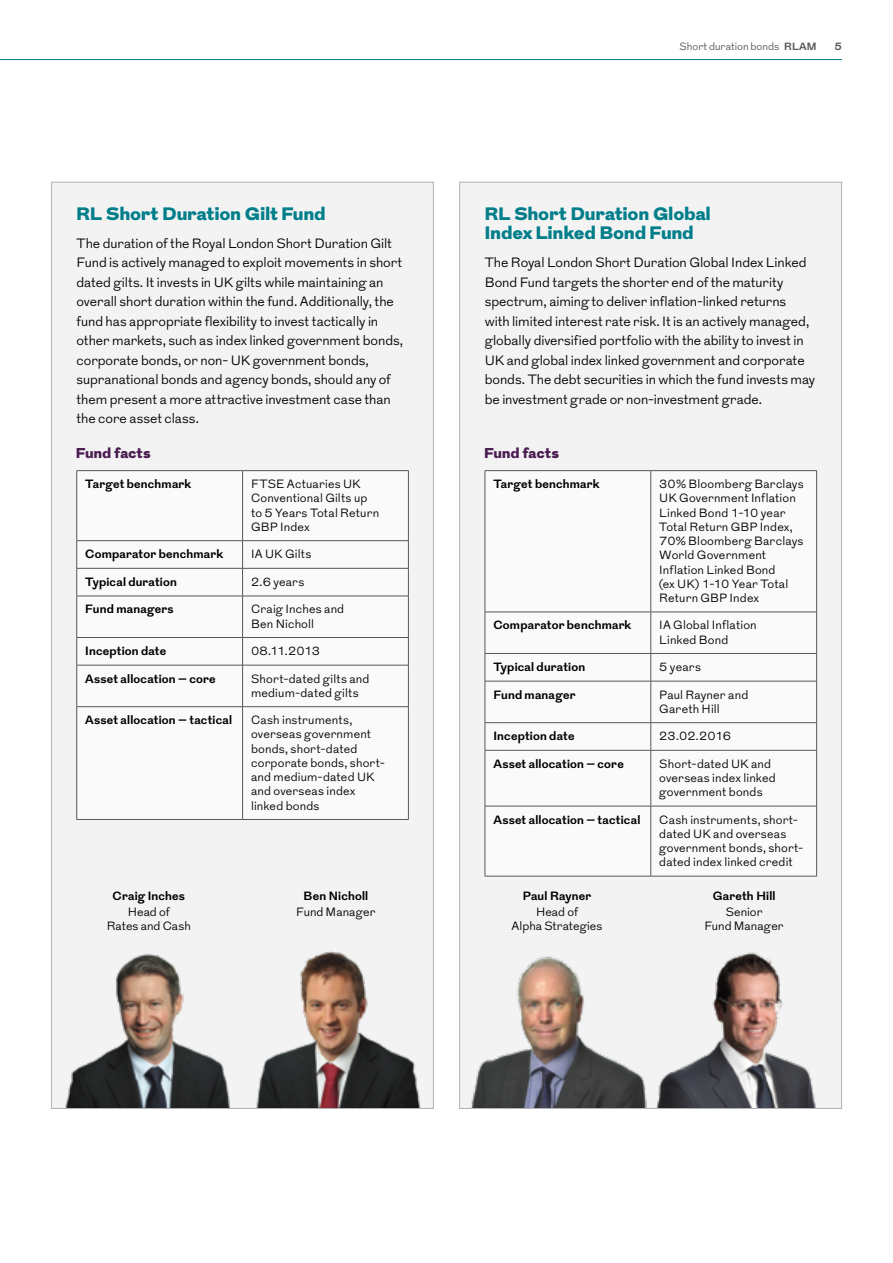
<style>
.page{position:relative;width:893px;height:1263px;background:#fff}
.page>*{position:absolute;margin:0;border:0;box-sizing:border-box;transform-origin:0 0}
.t1{font:900 18px/19.5px "Grot";letter-spacing:.025em;color:#007e8a}
.t2{font:900 14.25px "Grot";letter-spacing:.03em;color:#4a1c51}
.t3{font:300 13.5px/19.5px "Grot";letter-spacing:-.005em;color:#000}
.t4{font:300 12px/14.2px "Grot";letter-spacing:.015em;color:#000}
.t5{font:700 12px "Grot";letter-spacing:.015em;color:#000}
.t6{font:300 10.5px "Grot";color:#575756}
.t7{font:700 10.5px "Grot";color:#575756}
.s1{font-weight:700}
</style>
<div class="page">
<div style="left:51px;top:182px;width:383px;height:927px;background:#f3f3f4;border:1px solid #b3b2b2"></div>
<div style="left:459px;top:182px;width:383px;height:927px;background:#f3f3f4;border:1px solid #b3b2b2"></div>
<img style="left:655px;top:952px;width:178px;height:156px">
<img style="left:60px;top:953px;width:178px;height:155px">
<img style="left:247px;top:951px;width:178px;height:157px">
<img style="left:468px;top:956px;width:178px;height:152px">
<svg style="left:77px;top:471px;width:331px;height:348px"></svg>
<hr style="left:77px;top:470px;width:166px;height:1px;background:#575756">
<hr style="left:76px;top:471px;width:1px;height:69px;background:#575756">
<hr style="left:243px;top:470px;width:166px;height:1px;background:#575756">
<hr style="left:242px;top:471px;width:1px;height:69px;background:#575756">
<hr style="left:408px;top:471px;width:1px;height:69px;background:#575756">
<hr style="left:77px;top:540px;width:166px;height:1px;background:#575756">
<hr style="left:243px;top:540px;width:166px;height:1px;background:#575756">
<hr style="left:77px;top:568px;width:166px;height:1px;background:#575756">
<svg style="left:76px;top:541px;width:1px;height:55px"></svg>
<hr style="left:243px;top:568px;width:166px;height:1px;background:#575756">
<svg style="left:242px;top:541px;width:1px;height:55px"></svg>
<svg style="left:408px;top:541px;width:1px;height:55px"></svg>
<hr style="left:77px;top:596px;width:166px;height:1px;background:#575756">
<hr style="left:76px;top:596px;width:1px;height:41px;background:#575756">
<hr style="left:243px;top:596px;width:166px;height:1px;background:#575756">
<hr style="left:242px;top:596px;width:1px;height:41px;background:#575756">
<hr style="left:408px;top:596px;width:1px;height:41px;background:#575756">
<hr style="left:77px;top:637px;width:166px;height:1px;background:#575756">
<svg style="left:76px;top:638px;width:1px;height:27px"></svg>
<hr style="left:243px;top:637px;width:166px;height:1px;background:#575756">
<svg style="left:242px;top:638px;width:1px;height:27px"></svg>
<svg style="left:408px;top:638px;width:1px;height:27px"></svg>
<hr style="left:77px;top:665px;width:166px;height:1px;background:#575756">
<hr style="left:76px;top:665px;width:1px;height:41px;background:#575756">
<hr style="left:243px;top:665px;width:166px;height:1px;background:#575756">
<hr style="left:242px;top:665px;width:1px;height:41px;background:#575756">
<hr style="left:408px;top:665px;width:1px;height:41px;background:#575756">
<hr style="left:77px;top:706px;width:166px;height:1px;background:#575756">
<hr style="left:76px;top:707px;width:1px;height:112px;background:#575756">
<hr style="left:243px;top:706px;width:166px;height:1px;background:#575756">
<hr style="left:242px;top:707px;width:1px;height:112px;background:#575756">
<hr style="left:408px;top:707px;width:1px;height:112px;background:#575756">
<hr style="left:77px;top:819px;width:166px;height:1px;background:#575756">
<hr style="left:243px;top:819px;width:166px;height:1px;background:#575756">
<svg style="left:486px;top:471px;width:330px;height:405px"></svg>
<hr style="left:485px;top:470px;width:166px;height:1px;background:#575756">
<hr style="left:485px;top:471px;width:1px;height:141px;background:#575756">
<hr style="left:651px;top:470px;width:166px;height:1px;background:#575756">
<hr style="left:650px;top:471px;width:1px;height:141px;background:#575756">
<hr style="left:816px;top:471px;width:1px;height:141px;background:#575756">
<hr style="left:485px;top:612px;width:166px;height:1px;background:#575756">
<hr style="left:485px;top:612px;width:1px;height:41px;background:#575756">
<hr style="left:651px;top:612px;width:166px;height:1px;background:#575756">
<hr style="left:650px;top:612px;width:1px;height:41px;background:#575756">
<hr style="left:816px;top:612px;width:1px;height:41px;background:#575756">
<hr style="left:485px;top:653px;width:166px;height:1px;background:#575756">
<svg style="left:485px;top:654px;width:1px;height:27px"></svg>
<hr style="left:651px;top:653px;width:166px;height:1px;background:#575756">
<svg style="left:650px;top:654px;width:1px;height:27px"></svg>
<svg style="left:816px;top:654px;width:1px;height:27px"></svg>
<hr style="left:485px;top:681px;width:166px;height:1px;background:#575756">
<hr style="left:485px;top:681px;width:1px;height:41px;background:#575756">
<hr style="left:651px;top:681px;width:166px;height:1px;background:#575756">
<hr style="left:650px;top:681px;width:1px;height:41px;background:#575756">
<hr style="left:816px;top:681px;width:1px;height:41px;background:#575756">
<hr style="left:485px;top:722px;width:166px;height:1px;background:#575756">
<svg style="left:485px;top:723px;width:1px;height:27px"></svg>
<hr style="left:651px;top:722px;width:166px;height:1px;background:#575756">
<svg style="left:650px;top:723px;width:1px;height:27px"></svg>
<svg style="left:816px;top:723px;width:1px;height:27px"></svg>
<hr style="left:485px;top:750px;width:166px;height:1px;background:#575756">
<hr style="left:485px;top:750px;width:1px;height:56px;background:#575756">
<hr style="left:651px;top:750px;width:166px;height:1px;background:#575756">
<hr style="left:650px;top:750px;width:1px;height:56px;background:#575756">
<hr style="left:816px;top:750px;width:1px;height:56px;background:#575756">
<hr style="left:485px;top:806px;width:166px;height:1px;background:#575756">
<hr style="left:485px;top:806px;width:1px;height:70px;background:#575756">
<hr style="left:651px;top:806px;width:166px;height:1px;background:#575756">
<hr style="left:650px;top:806px;width:1px;height:70px;background:#575756">
<hr style="left:816px;top:806px;width:1px;height:70px;background:#575756">
<hr style="left:485px;top:876px;width:166px;height:1px;background:#575756">
<hr style="left:651px;top:876px;width:166px;height:1px;background:#575756">
<hr style="left:0;top:59px;width:842px;height:1px;background:#007e8a">
<h1 class="t1" style="left:77px;top:205px;width:250px">RL Short Duration Gilt Fund</h1>
<p class="t3" style="left:77px;top:234px;width:328px">The duration of the Royal London Short Duration Gilt Fund is actively managed to exploit movements in short dated gilts. It invests in UK gilts while maintaining an overall short duration within the fund. Additionally, the fund has appropriate flexibility to invest tactically in other markets, such as index linked government bonds, corporate bonds, or non- UK government bonds, supranational bonds and agency bonds, should any of them present a more attractive investment case than the core asset class.</p>
<p class="t2" style="left:77px;top:442px;width:76px">Fund facts</p>
<p class="t5" style="left:85px;top:476px;width:108px">Target benchmark</p>
<p class="t4" style="left:251px;top:477px;width:130px">FTSE Actuaries UK<br>Conventional Gilts up to 5 Years Total Return<br>GBP Index</p>
<p class="t5" style="left:85px;top:546px;width:139px">Comparator benchmark</p>
<p class="t4" style="left:251px;top:547px;width:62px">IA UK Gilts</p>
<p class="t5" style="left:85px;top:573px;width:93px">Typical duration</p>
<p class="t4" style="left:251px;top:575px;width:55px">2.6 years</p>
<p class="t5" style="left:85px;top:601px;width:90px">Fund managers</p>
<p class="t4" style="left:251px;top:602px;width:95px">Craig Inches and<br>Ben Nicholl</p>
<p class="t5" style="left:85px;top:642px;width:83px">Inception date</p>
<p class="t4" style="left:251px;top:644px;width:71px">08.11.2013</p>
<p class="t5" style="left:85px;top:670px;width:132px">Asset allocation – core</p>
<p class="t4" style="left:251px;top:672px;width:120px">Short-dated gilts and medium-dated gilts</p>
<p class="t5" style="left:85px;top:712px;width:148px">Asset allocation – tactical</p>
<p class="t4" style="left:251px;top:713px;width:135px">Cash instruments, overseas government bonds, short-dated corporate bonds, short&shy;and medium-dated UK and overseas index linked bonds</p>
<p class="t5" style="left:113px;top:888px;width:74px">Craig Inches</p>
<p class="t4" style="left:107px;top:906px;width:86px;line-height:13.5px;text-align:center">Head of<br>Rates and Cash</p>
<p class="t5" style="left:304px;top:888px;width:66px">Ben Nicholl</p>
<p class="t4" style="left:296px;top:905px;width:81px">Fund Manager</p>
<p class="t6" style="left:679px;top:40px;width:138px">Short duration bonds <span class="s1">RLAM</span></p>
<p class="t7" style="left:834px;top:39px;width:9px">5</p>
<h1 class="t1" style="left:485px;top:205px;width:227px">RL Short Duration Global<br>Index Linked Bond Fund</h1>
<p class="t3" style="left:485px;top:253px;width:332px">The Royal London Short Duration Global Index Linked Bond Fund targets the shorter end of the maturity spectrum, aiming to deliver inflation-linked returns<br>with limited interest rate risk. It is an actively managed, globally diversified portfolio with the ability to invest in UK and global index linked government and corporate bonds. The debt securities in which the fund invests may be investment grade or non-investment grade.</p>
<p class="t2" style="left:485px;top:442px;width:76px">Fund facts</p>
<p class="t5" style="left:493px;top:476px;width:108px">Target benchmark</p>
<p class="t4" style="left:659px;top:477px;width:146px">30% Bloomberg Barclays<br>UK Government Inflation<br>Linked Bond 1-10 year<br>Total Return GBP Index,<br>70% Bloomberg Barclays<br>World Government<br>Inflation Linked Bond<br>(ex UK) 1-10 Year Total<br>Return GBP Index</p>
<p class="t5" style="left:493px;top:617px;width:139px">Comparator benchmark</p>
<p class="t4" style="left:659px;top:618px;width:99px">IA Global Inflation<br>Linked Bond</p>
<p class="t5" style="left:493px;top:658px;width:93px">Typical duration</p>
<p class="t4" style="left:659px;top:660px;width:43px">5 years</p>
<p class="t5" style="left:493px;top:686px;width:84px">Fund manager</p>
<p class="t4" style="left:659px;top:688px;width:90px">Paul Rayner and<br>Gareth Hill</p>
<p class="t5" style="left:493px;top:728px;width:83px">Inception date</p>
<p class="t4" style="left:659px;top:729px;width:73px">23.02.2016</p>
<p class="t5" style="left:493px;top:755px;width:132px">Asset allocation – core</p>
<p class="t4" style="left:659px;top:757px;width:118px">Short-dated UK and overseas index linked government bonds</p>
<p class="t5" style="left:493px;top:811px;width:148px">Asset allocation – tactical</p>
<p class="t4" style="left:659px;top:813px;width:146px">Cash instruments, short&shy;dated UK and overseas government bonds, short&shy;dated index linked credit</p>
<p class="t5" style="left:523px;top:888px;width:70px">Paul Rayner</p>
<p class="t4" style="left:512px;top:906px;width:92px;line-height:13.5px;text-align:center">Head of<br>Alpha Strategies</p>
<p class="t5" style="left:713px;top:888px;width:64px">Gareth Hill</p>
<p class="t4" style="left:704px;top:906px;width:81px;line-height:13.5px;text-align:center">Senior<br>Fund Manager</p>
</div>
